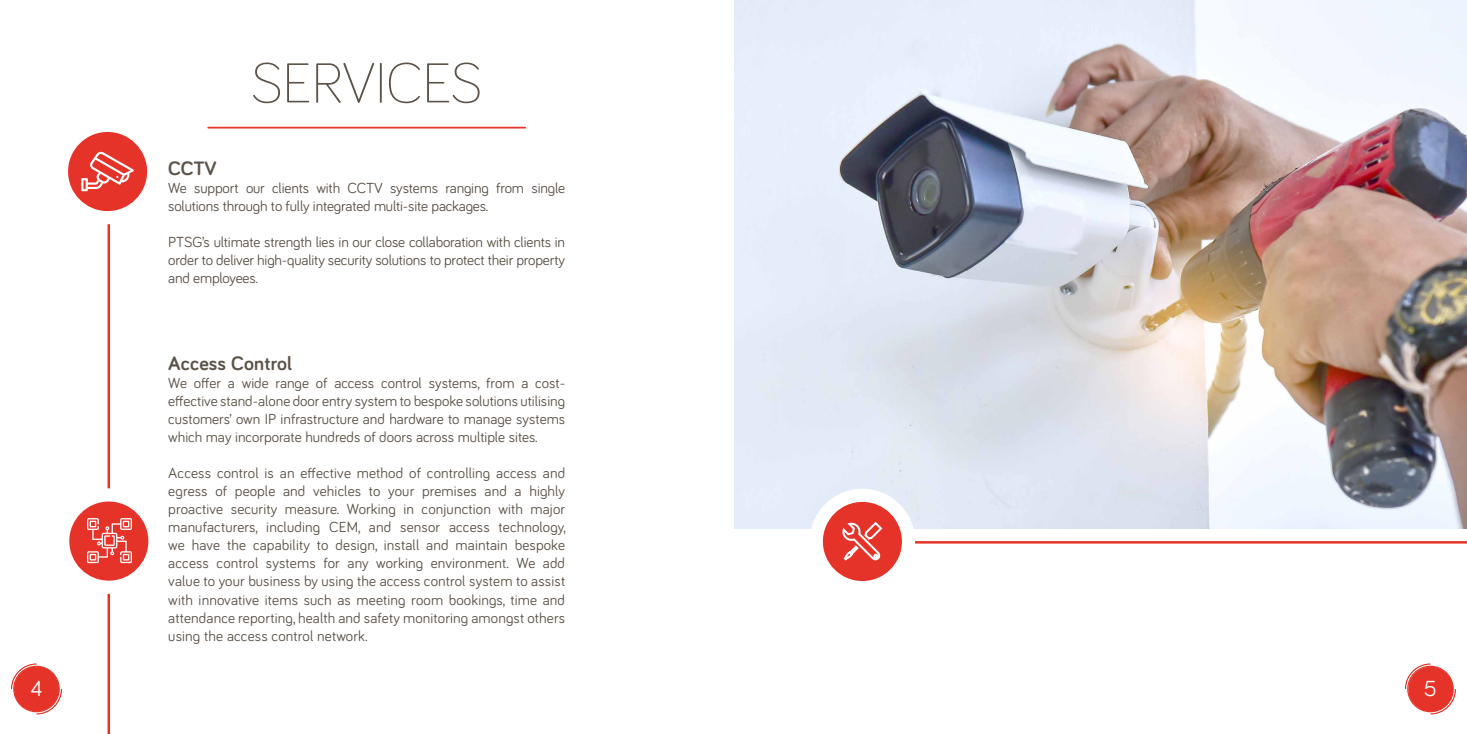
<style>
.page{position:relative;width:1467px;height:734px;background:#fff}
.page>*{position:absolute;margin:0;border:0;box-sizing:border-box;transform-origin:0 0}
.t1{font:300 58px "Bariol";letter-spacing:-.01em;color:#5c5247}
.t2{font:22.5px "Bariol";color:#fff}
.t3{font:700 20px "Bariol";letter-spacing:.01em;color:#5c5247}
.t4{font:15px/18px "Bariol";letter-spacing:-.01em;color:#5c5247;text-align:justify}
</style>
<div class="page">
<hr style="left:108px;top:218px;width:2px;height:515px;background:#e63329">
<hr style="left:208px;top:127px;width:317px;height:1px;background:#e63329">
<div style="left:55px;top:119px;width:105px;height:105px;background:#fff;border-radius:50%"></div>
<div style="left:68px;top:132px;width:79px;height:79px;background:#e63329;border-radius:50%"></div>
<hr style="left:862px;top:541px;width:605px;height:2px;background:#e63329">
<img style="left:734px;top:0;width:733px;height:528px">
<div style="left:810px;top:488px;width:105px;height:106px;background:#fff;border-radius:50%"></div>
<div style="left:823px;top:502px;width:79px;height:79px;background:#e63329;border-radius:50%"></div>
<svg style="left:842px;top:521px;width:41px;height:40px"></svg>
<svg style="left:1407px;top:665px;width:47px;height:47px"></svg>
<div style="left:1405px;top:663px;width:51px;height:51px;border:1px dashed #e63428;border-radius:50%"></div>
<div style="left:1408px;top:666px;width:45px;height:45px;background:#e63329;border-radius:50%"></div>
<svg style="left:13px;top:665px;width:47px;height:47px"></svg>
<div style="left:11px;top:663px;width:51px;height:51px;border:1px dashed #e63428;border-radius:50%"></div>
<div style="left:14px;top:666px;width:45px;height:45px;background:#e63329;border-radius:50%"></div>
<div style="left:56px;top:488px;width:106px;height:105px;background:#fff;border-radius:50%"></div>
<div style="left:69px;top:501px;width:79px;height:79px;background:#e63329;border-radius:50%"></div>
<svg style="left:81px;top:151px;width:53px;height:40px"></svg>
<svg style="left:87px;top:518px;width:45px;height:45px"></svg>
<h1 class="t1" style="left:251px;top:43px;width:232px">SERVICES</h1>
<h3 class="t3" style="left:168px;top:155px;width:50px">CCTV</h3>
<p class="t4" style="left:168px;top:178px;width:398px">We support our clients with CCTV systems ranging from single solutions through to fully integrated multi-site packages.</p>
<p class="t4" style="left:168px;top:232px;width:398px">PTSG’s ultimate strength lies in our close collaboration with clients in order to deliver high-quality security solutions to protect their property and employees.</p>
<h3 class="t3" style="left:168px;top:350px;width:125px">Access Control</h3>
<p class="t4" style="left:168px;top:373px;width:398px">We offer a wide range of access control systems, from a cost&shy;effective stand-alone door entry system to bespoke solutions utilising customers’ own IP infrastructure and hardware to manage systems which may incorporate hundreds of doors across multiple sites.</p>
<p class="t4" style="left:168px;top:463px;width:399px">Access control is an effective method of controlling access and egress of people and vehicles to your premises and a highly proactive security measure. Working in conjunction with major manufacturers, including CEM, and sensor access technology, we have the capability to design, install and maintain bespoke access control systems for any working environment. We add value to your business by using the access control system to assist with innovative items such as meeting room bookings, time and attendance reporting, health and safety monitoring amongst others using the access control network.</p>
<h2 class="t2" style="left:30px;top:673px;width:14px">4</h2>
<h2 class="t2" style="left:1424px;top:673px;width:14px">5</h2>
</div>
